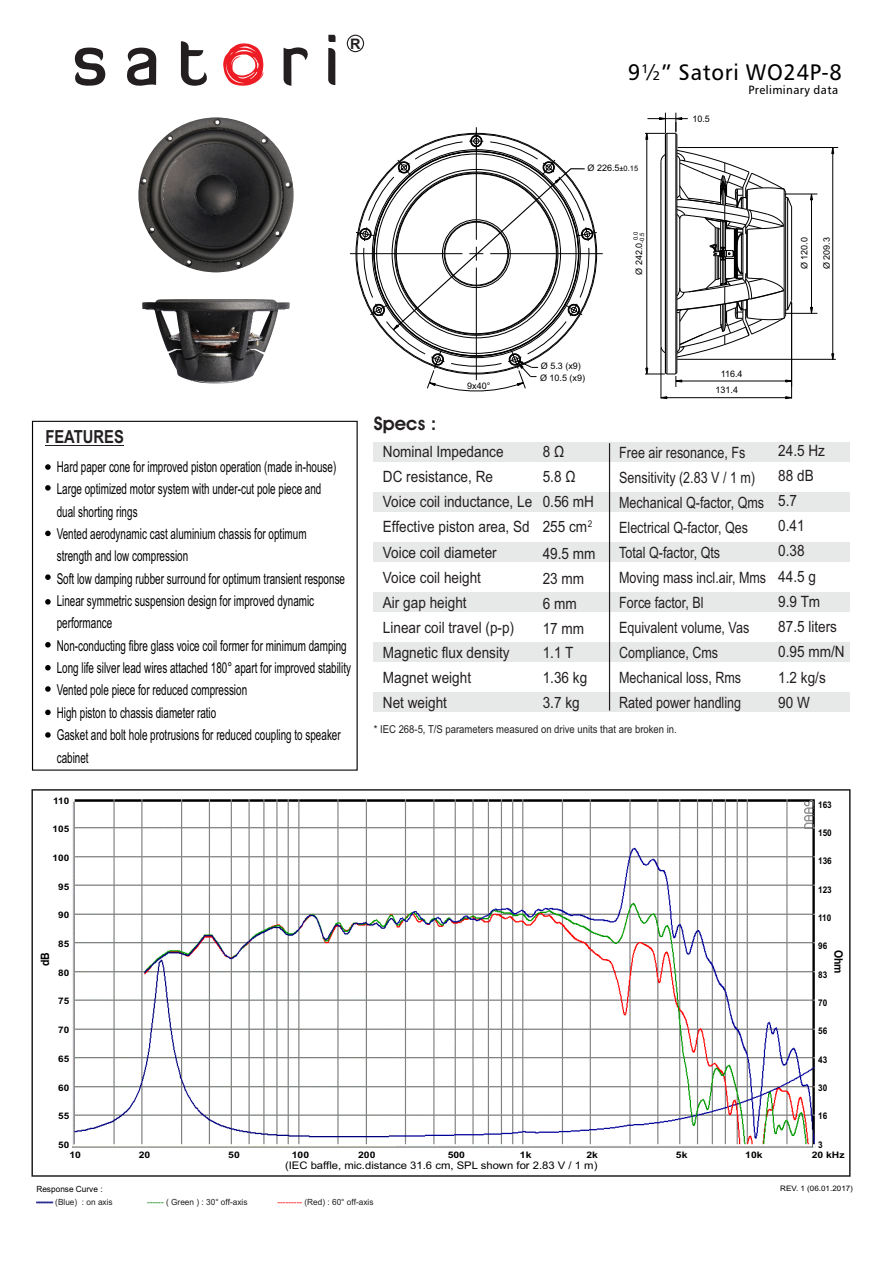
<style>
.page{position:relative;width:893px;height:1263px;background:#fff}
.page>*{position:absolute;margin:0;border:0;box-sizing:border-box;transform-origin:0 0}
.t1{font:22.5px "Humanist 777 BT Roman B";letter-spacing:.035em;color:#000;scale:.96 1}
.t2{font:600 18.75px "Avant Garde IT Cby BT";color:#231f20}
.t3{font:700 18px "Arial Narrow";color:#231f20}
.t4{font:15.6px/25px "Arial";color:#231f20;scale:.87 1}
.t5{font:15.6px/25px "Arial";color:#231f20;scale:.8 1}
.t6{font:15px/22.4px "Arial Narrow";color:#000;scale:.81 1}
.t7{font:700 14.55px "Arial";color:#231f20}
.t8{font:12px "Humanist 777 BT Roman B";letter-spacing:.035em;color:#000;scale:.96 1}
.t9{font:700 11.7px "Arial";color:#000;scale:.9 1}
.t10{font:10.95px "Arial";color:#231f20;scale:.87 1}
.t11{font:10.5px "Arial";color:#000;scale:1.08 1}
.t12{font:9.3px "Arial";color:#231f20;scale:.87 1}
.t13{font:700 9.15px "Arial";color:#000;scale:.89 1}
.t14{font:9px "Arial";color:#000}
.t15{font:700 9px "Arial";color:#000;scale:1.11 1}
.t16{font:700 9px "Arial";color:#000;scale:1.15 1}
.t17{font:8.55px "Arial";color:#231f20}
.t18{font:8.55px/12.9px "Arial";color:#000}
.t19{font:7.5px "Arial";color:#000;scale:1.08 1}
.t20{font:6px/6.1px "Arial";color:#000;text-align:center}
.s1{font-size:7.5px}
.s2{color:#2e3092}
.s3{color:#231f20}
.s4{color:#008000}
.s5{color:#f00}
</style>
<div class="page">
<div style="left:31px;top:789px;width:820px;height:388px;border:2px solid #231f20"></div>
<div style="left:373px;top:442px;width:476px;height:19px;background:#e7e8e8"></div>
<div style="left:373px;top:492px;width:476px;height:19px;background:#e7e8e8"></div>
<div style="left:373px;top:542px;width:476px;height:19px;background:#e7e8e8"></div>
<div style="left:373px;top:592px;width:476px;height:19px;background:#e7e8e8"></div>
<div style="left:373px;top:642px;width:476px;height:19px;background:#e7e8e8"></div>
<div style="left:373px;top:692px;width:476px;height:19px;background:#e7e8e8"></div>
<hr style="left:609px;top:443px;width:1px;height:267px;background:#231f20">
<svg style="left:74px;top:47px;width:32px;height:39px"></svg>
<svg style="left:127px;top:47px;width:29px;height:39px"></svg>
<svg style="left:181px;top:41px;width:26px;height:45px"></svg>
<svg style="left:283px;top:47px;width:25px;height:39px"></svg>
<svg style="left:328px;top:48px;width:7px;height:37px"></svg>
<svg style="left:328px;top:35px;width:8px;height:7px"></svg>
<svg style="left:223px;top:43px;width:41px;height:43px"></svg>
<div style="left:347px;top:35px;width:17px;height:17px;border:1px solid #231f20;border-radius:50%"></div>
<hr style="left:45px;top:445px;width:79px;height:1px;background:#231f20">
<div style="left:32px;top:421px;width:326px;height:350px;border:1px solid #000"></div>
<img style="left:73px;top:799px;width:742px;height:349px">
<hr style="left:476px;top:127px;width:1px;height:113px;background:#000">
<hr style="left:350px;top:253px;width:112px;height:1px;background:#000">
<hr style="left:490px;top:253px;width:113px;height:1px;background:#000">
<svg style="left:810px;top:306px;width:3px;height:7px"></svg>
<svg style="left:831px;top:353px;width:4px;height:6px"></svg>
<svg style="left:810px;top:193px;width:3px;height:8px"></svg>
<svg style="left:831px;top:148px;width:4px;height:6px"></svg>
<hr style="left:785px;top:313px;width:32px;height:1px;background:#000">
<hr style="left:785px;top:194px;width:32px;height:1px;background:#000">
<hr style="left:811px;top:194px;width:1px;height:119px;background:#000">
<hr style="left:832px;top:147px;width:1px;height:212px;background:#000">
<svg style="left:785px;top:379px;width:6px;height:4px"></svg>
<hr style="left:676px;top:381px;width:116px;height:1px;background:#000">
<hr style="left:677px;top:359px;width:159px;height:1px;background:#000">
<hr style="left:678px;top:147px;width:160px;height:1px;background:#000">
<svg style="left:660px;top:396px;width:8px;height:4px"></svg>
<svg style="left:785px;top:396px;width:6px;height:4px"></svg>
<hr style="left:661px;top:348px;width:1px;height:51px;background:#000">
<hr style="left:791px;top:302px;width:1px;height:97px;background:#000">
<hr style="left:661px;top:397px;width:131px;height:1px;background:#000">
<hr style="left:646px;top:133px;width:1px;height:241px;background:#000">
<svg style="left:645px;top:365px;width:38px;height:22px"></svg>
<hr style="left:676px;top:134px;width:1px;height:239px;background:#000">
<hr style="left:675px;top:133px;width:1px;height:241px;background:#000">
<hr style="left:666px;top:133px;width:1px;height:241px;background:#000">
<hr style="left:665px;top:134px;width:1px;height:239px;background:#000">
<svg style="left:645px;top:113px;width:148px;height:245px"></svg>
<svg style="left:355px;top:131px;width:242px;height:261px"></svg>
<img style="left:138px;top:117px;width:156px;height:155px">
<img style="left:142px;top:299px;width:148px;height:84px">
<svg style="left:45px;top:464px;width:6px;height:6px"></svg>
<svg style="left:45px;top:485px;width:6px;height:6px"></svg>
<svg style="left:45px;top:531px;width:6px;height:5px"></svg>
<svg style="left:45px;top:574px;width:6px;height:6px"></svg>
<svg style="left:45px;top:599px;width:6px;height:6px"></svg>
<svg style="left:45px;top:642px;width:6px;height:5px"></svg>
<svg style="left:45px;top:665px;width:6px;height:5px"></svg>
<svg style="left:45px;top:686px;width:6px;height:6px"></svg>
<svg style="left:45px;top:710px;width:6px;height:5px"></svg>
<svg style="left:45px;top:732px;width:6px;height:6px"></svg>
<p class="t7" style="left:350px;top:38px;width:12px">R</p>
<h1 class="t1" style="left:628px;top:63px;width:224px">9½” Satori WO24P-8</h1>
<p class="t14" style="left:587px;top:164px;width:52px">Ø 226.5<span class="s1">±0.15</span></p>
<p class="t20" style="left:633px;top:242px;width:12px;rotate:-90deg">0.0 -0.5</p>
<p class="t14" style="left:636px;top:275px;width:34px;rotate:-90deg">Ø 242.0</p>
<p class="t14" style="left:692px;top:115px;width:19px">10.5</p>
<p class="t8" style="left:748px;top:84px;width:95px">Preliminary data</p>
<p class="t14" style="left:801px;top:269px;width:34px;rotate:-90deg">Ø 120.0</p>
<p class="t14" style="left:823px;top:269px;width:34px;rotate:-90deg">Ø 209.3</p>
<p class="t3" style="left:45px;top:423px;width:80px">FEATURES</p>
<p class="t6" style="left:57px;top:457px;width:365px">Hard paper cone for improved piston operation (made in-house)<br>Large optimized motor system with under-cut pole piece and<br>dual shorting rings<br>Vented aerodynamic cast aluminium chassis for optimum<br>strength and low compression<br>Soft low damping rubber surround for optimum transient response Linear symmetric suspension design for improved dynamic performance<br>Non-conducting fibre glass voice coil former for minimum damping Long life silver lead wires attached 180° apart for improved stability Vented pole piece for reduced compression<br>High piston to chassis diameter ratio<br>Gasket and bolt hole protrusions for reduced coupling to speaker cabinet</p>
<p class="t15" style="left:53px;top:797px;width:16px">110</p>
<p class="t15" style="left:53px;top:826px;width:16px">105</p>
<p class="t15" style="left:53px;top:854px;width:16px">100</p>
<p class="t15" style="left:58px;top:883px;width:11px">95</p>
<p class="t15" style="left:58px;top:912px;width:11px">90</p>
<p class="t15" style="left:58px;top:940px;width:11px">85</p>
<p class="t15" style="left:58px;top:969px;width:11px">80</p>
<p class="t15" style="left:58px;top:998px;width:11px">75</p>
<p class="t15" style="left:58px;top:1026px;width:11px">70</p>
<p class="t15" style="left:58px;top:1055px;width:11px">65</p>
<p class="t15" style="left:58px;top:1084px;width:11px">60</p>
<p class="t15" style="left:58px;top:1113px;width:11px">55</p>
<p class="t15" style="left:58px;top:1141px;width:11px">50</p>
<p class="t9" style="left:41px;top:966px;width:17px;rotate:-90deg">dB</p>
<p class="t2" style="left:374px;top:416px;width:64px">Specs :</p>
<p class="t14" style="left:467px;top:382px;width:25px">9x40°</p>
<p class="t14" style="left:541px;top:363px;width:42px">Ø 5.3 (x9)</p>
<p class="t14" style="left:540px;top:374px;width:47px">Ø 10.5 (x9)</p>
<p class="t14" style="left:721px;top:371px;width:23px">116.4</p>
<p class="t14" style="left:716px;top:387px;width:24px">131.4</p>
<p class="t4" style="left:543px;top:441px;width:60px">8 Ω<br>5.8 Ω<br>0.56 mH</p>
<p class="t12" style="left:588px;top:520px;width:7px">2</p>
<p class="t4" style="left:383px;top:440px;width:173px">Nominal Impedance<br>DC resistance, Re<br>Voice coil inductance, Le<br>Effective piston area, Sd<br>Voice coil diameter<br>Voice coil height<br>Air gap height<br>Linear coil travel (p-p)<br>Magnetic flux density<br>Magnet weight<br>Net weight</p>
<p class="t5" style="left:619px;top:441px;width:185px">Free air resonance, Fs<br>Sensitivity (2.83 V / 1 m)<br>Mechanical Q-factor, Qms<br>Electrical Q-factor, Qes<br>Total Q-factor, Qts<br>Moving mass incl.air, Mms<br>Force factor, Bl<br>Equivalent volume, Vas<br>Compliance, Cms<br>Mechanical loss, Rms<br>Rated power handling</p>
<p class="t10" style="left:374px;top:725px;width:350px">* IEC 268-5, T/S parameters measured on drive units that are broken in.</p>
<p class="t4" style="left:543px;top:514px;width:62px;line-height:27.3px">255 cm<br>49.5 mm</p>
<p class="t4" style="left:543px;top:567px;width:53px">23 mm<br>6 mm<br>17 mm<br>1.1 T<br>1.36 kg<br>3.7 kg</p>
<p class="t4" style="left:778px;top:439px;width:78px">24.5 Hz<br>88 dB<br>5.7<br>0.41<br>0.38<br>44.5 g<br>9.9 Tm<br>87.5 liters<br>0.95 mm/N<br>1.2 kg/s<br>90 W</p>
<p class="t13" style="left:818px;top:801px;width:17px">163</p>
<p class="t13" style="left:818px;top:829px;width:17px">150</p>
<p class="t13" style="left:818px;top:857px;width:17px">136</p>
<p class="t13" style="left:818px;top:886px;width:17px">123</p>
<p class="t13" style="left:818px;top:914px;width:16px">110</p>
<p class="t13" style="left:818px;top:942px;width:12px">96</p>
<p class="t13" style="left:818px;top:971px;width:12px">83</p>
<p class="t13" style="left:818px;top:999px;width:12px">70</p>
<p class="t13" style="left:818px;top:1028px;width:12px">56</p>
<p class="t13" style="left:818px;top:1056px;width:12px">43</p>
<p class="t13" style="left:818px;top:1084px;width:12px">30</p>
<p class="t13" style="left:818px;top:1113px;width:12px">16</p>
<p class="t13" style="left:818px;top:1141px;width:7px">3</p>
<p class="t9" style="left:843px;top:950px;width:28px;rotate:90deg">Ohm</p>
<p class="t16" style="left:69px;top:1151px;width:12px">10</p>
<p class="t16" style="left:139px;top:1151px;width:12px">20</p>
<p class="t16" style="left:228px;top:1151px;width:12px">50</p>
<p class="t16" style="left:292px;top:1151px;width:17px">100</p>
<p class="t16" style="left:358px;top:1151px;width:17px">200</p>
<p class="t16" style="left:448px;top:1151px;width:17px">500</p>
<p class="t16" style="left:520px;top:1151px;width:12px">1k</p>
<p class="t16" style="left:586px;top:1151px;width:12px">2k</p>
<p class="t16" style="left:676px;top:1151px;width:12px">5k</p>
<p class="t16" style="left:745px;top:1151px;width:17px">10k</p>
<p class="t16" style="left:812px;top:1151px;width:30px">20 kHz</p>
<p class="t11" style="left:285px;top:1162px;width:291px">(IEC baffle, mic.distance 31.6 cm, SPL shown for 2.83 V / 1 m)</p>
<p class="t18" style="left:36px;top:1183px;width:78px">Response Curve : <span class="s2">------</span> <span class="s3">(Blue) : on axis</span></p>
<p class="t19" style="left:780px;top:1185px;width:69px">REV. 1 (06.01.2017)</p>
<p class="t17" style="left:147px;top:1198px;width:102px"><span class="s4">------</span> ( Green ) : 30° off-axis</p>
<p class="t17" style="left:277px;top:1198px;width:98px"><span class="s5">---------</span> (Red) : 60° off-axis</p>
</div>
